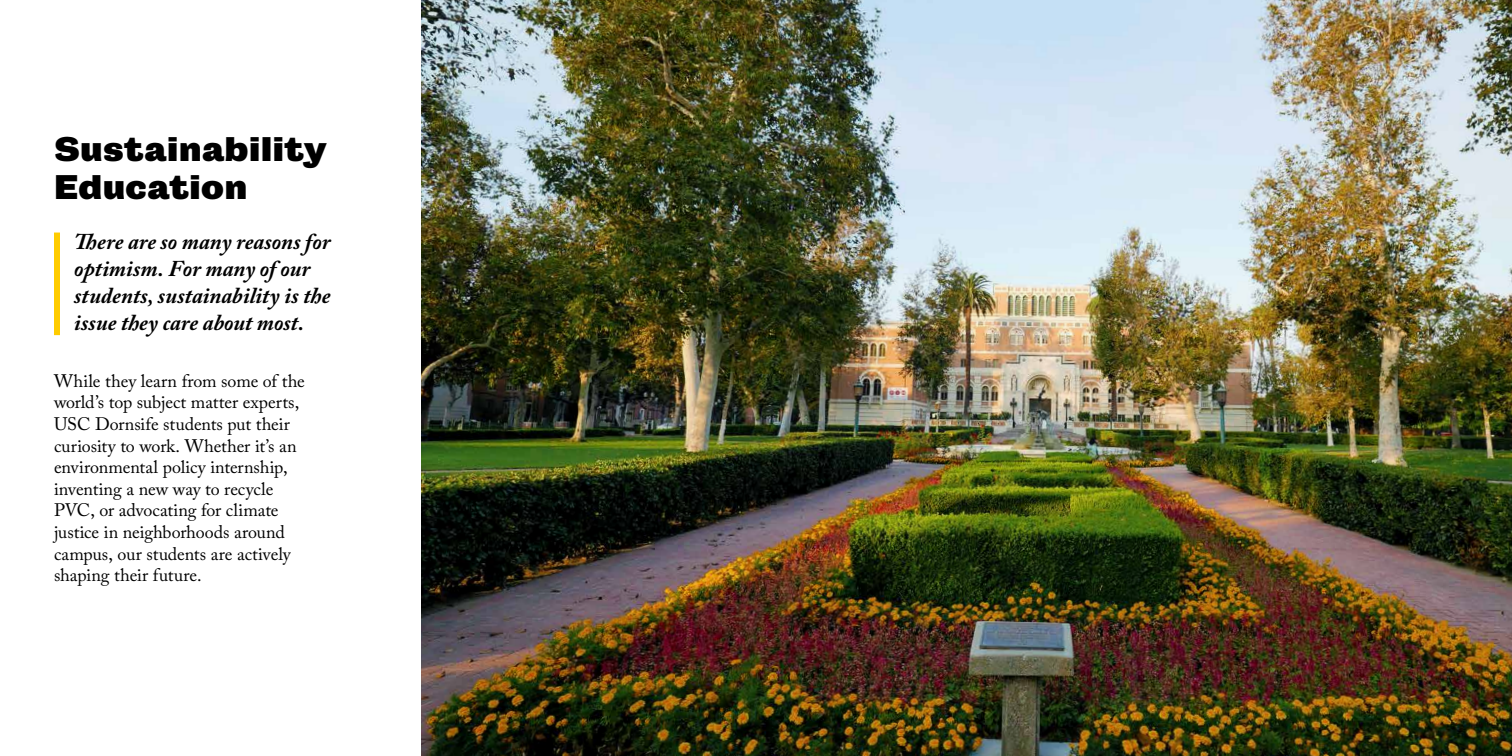
<style>
.page{position:relative;width:1512px;height:756px;background:#fff}
.page>*{position:absolute;margin:0;border:0;box-sizing:border-box;transform-origin:0 0}
.t1{font:900 34.05px/38px "Campaign";color:#000}
.t2{font:italic 700 22.5px/27px "Adobe Caslon Pro";color:#000}
.t3{font:18px/21.6px "Adobe Caslon Pro";letter-spacing:-.005em;color:#000}
</style>
<div class="page">
<img style="left:421px;top:0;width:1091px;height:756px">
<div style="left:54px;top:233px;width:6px;height:102px;background:#fc0"></div>
<h1 class="t1" style="left:54px;top:130px;width:274px">Sustainability<br>Education</h1>
<p class="t2" style="left:74px;top:228px;width:258px">There are so many reasons for optimism. For many of our students, sustainability is the issue they care about most.</p>
<p class="t3" style="left:54px;top:370px;width:252px">While they learn from some of the world’s top subject matter experts,<br>USC Dornsife students put their curiosity to work. Whether it’s an environmental policy internship, inventing a new way to recycle<br>PVC, or advocating for climate justice in neighborhoods around campus, our students are actively shaping their future.</p>
</div>
